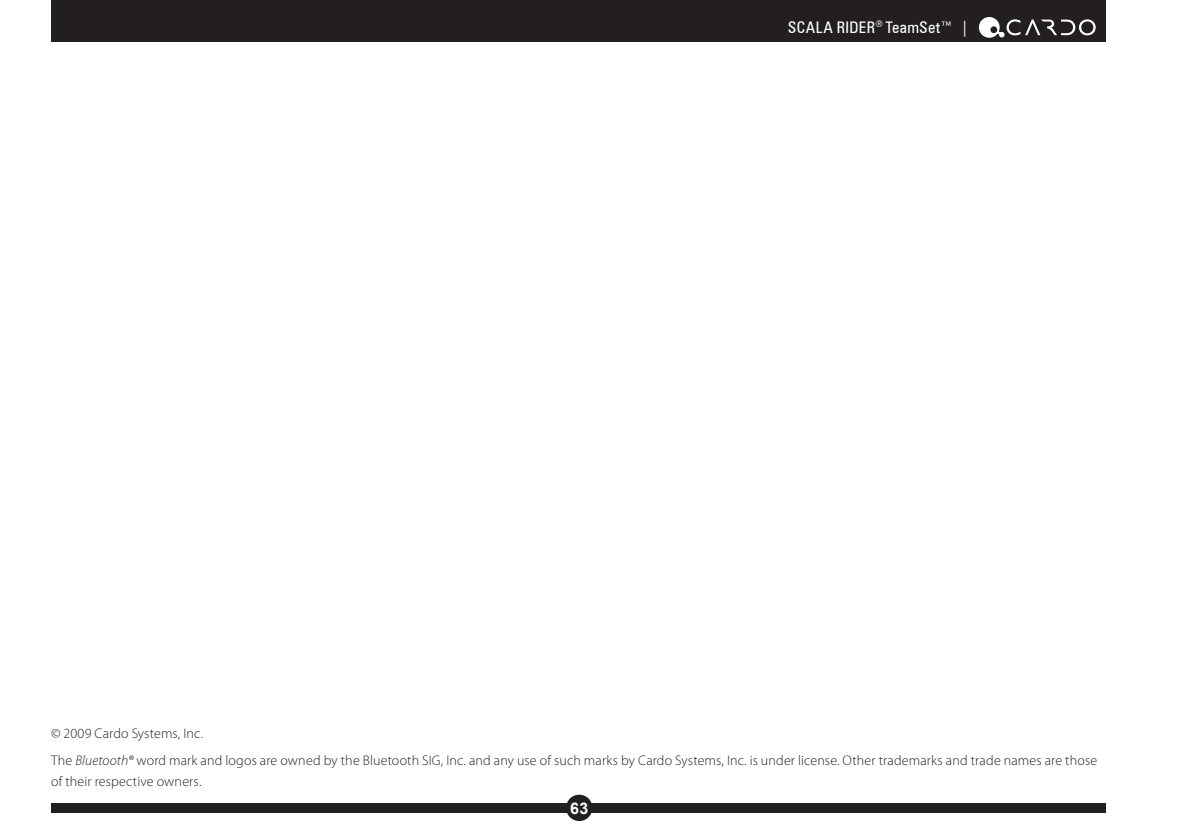
<style>
.page{position:relative;width:1191px;height:840px;background:#fff}
.page>*{position:absolute;margin:0;border:0;box-sizing:border-box;transform-origin:0 0}
.t1{font:condensed 16px "Zurich BT";letter-spacing:.02em;color:#fff}
.t2{font:700 16px "Arial";color:#fff}
.t3{font:300 14px/26.6px "Myriad Pro";letter-spacing:.01em;color:#231f20}
.s1{font-style:italic}
</style>
<div class="page">
<div style="left:51px;top:802px;width:1055px;height:10px;background:#231f20"></div>
<div style="left:566px;top:794px;width:26px;height:26px;background:#231f20;border-radius:50%"></div>
<div style="left:51px;top:0;width:1055px;height:42px;background:#231f20"></div>
<svg style="left:978px;top:17px;width:117px;height:21px"></svg>
<p class="t1" style="left:788px;top:17px;width:182px">SCALA RIDER<sup>®</sup> TeamSet™ |</p>
<p class="t3" style="left:51px;top:719px;width:1047px">© 2009 Cardo Systems, Inc.<br>The <span class="s1">Bluetooth®</span> word mark and logos are owned by the Bluetooth SIG, Inc. and any use of such marks by Cardo Systems, Inc. is under license. Other trademarks and trade names are those</p>
<p class="t3" style="left:51px;top:767px;width:152px">of their respective owners.</p>
<p class="t2" style="left:570px;top:798px;width:20px">63</p>
</div>
